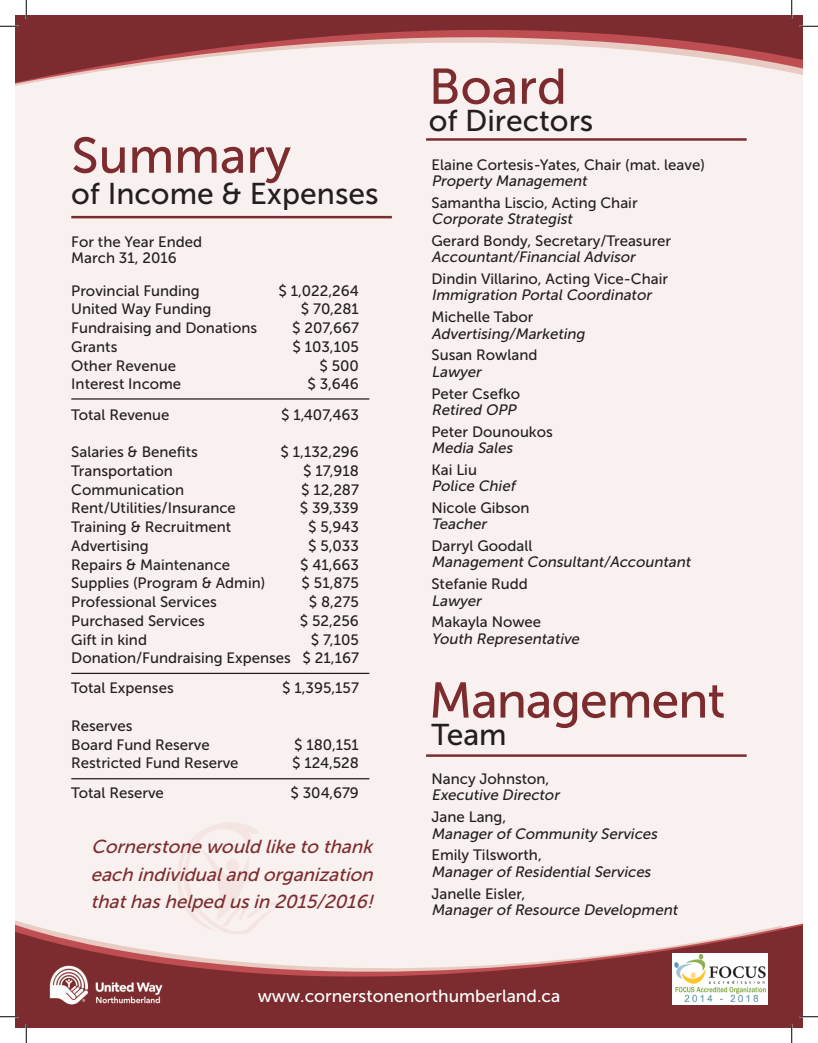
<style>
.page{position:relative;width:818px;height:1043px;background:#fff}
.page>*{position:absolute;margin:0;border:0;box-sizing:border-box;transform-origin:0 0}
.t1{font:50px "Museo Sans 500";color:#7c2c2e}
.t2{font:50px "Museo Sans 500";letter-spacing:-.02em;color:#7c2c2e}
.t3{font:30px "Museo Sans 500";color:#231f20}
.t4{font:italic 18.75px "Museo Sans 500";color:#7c2c2e}
.t5{font:17.5px "Museo Sans 500";color:#fff}
.t6{font:15px "Museo Sans 500";color:#231f20}
.t7{font:italic 15px "Museo Sans 500";color:#231f20}
</style>
<div class="page">
<div style="left:15px;top:26px;width:787px;height:1002px;background:#f9f1ef"></div>
<hr style="left:71px;top:398px;width:298px;height:1px;background:#231f20">
<hr style="left:71px;top:216px;width:321px;height:2px;background:#7c2c2e">
<hr style="left:426px;top:138px;width:320px;height:3px;background:#7c2c2e">
<hr style="left:426px;top:754px;width:320px;height:2px;background:#7c2c2e">
<svg style="left:15px;top:920px;width:787px;height:108px;fill:#7c2c2e"></svg>
<svg style="left:15px;top:15px;width:787px;height:71px"></svg>
<hr style="left:71px;top:672px;width:298px;height:2px;background:#231f20">
<hr style="left:71px;top:778px;width:298px;height:1px;background:#231f20">
<svg style="left:177px;top:823px;width:105px;height:111px"></svg>
<div style="left:226px;top:859px;width:13px;height:13px;background:#f4e4e2;border-radius:50%"></div>
<img style="left:672px;top:953px;width:95px;height:51px">
<img style="left:26px;top:959px;width:164px;height:59px">
<svg style="left:0;top:25px;width:19px;height:2px"></svg>
<svg style="left:799px;top:25px;width:19px;height:2px"></svg>
<svg style="left:0;top:1015px;width:19px;height:2px"></svg>
<svg style="left:799px;top:1015px;width:19px;height:2px"></svg>
<svg style="left:25px;top:0;width:2px;height:19px"></svg>
<svg style="left:25px;top:1024px;width:2px;height:18px"></svg>
<svg style="left:790px;top:0;width:2px;height:19px"></svg>
<svg style="left:790px;top:1024px;width:2px;height:18px"></svg>
<p class="t1" style="left:429px;top:59px;width:140px">Board</p>
<p class="t1" style="left:71px;top:128px;width:221px">Summary</p>
<p class="t3" style="left:71px;top:177px;width:309px">of Income &amp; Expenses</p>
<p class="t6" style="left:71px;top:234px;width:132px">For the Year Ended</p>
<p class="t6" style="left:71px;top:250px;width:107px">March 31, 2016</p>
<p class="t6" style="left:71px;top:282px;width:130px">Provincial Funding</p>
<p class="t6" style="left:278px;top:282px;width:82px">$ 1,022,264</p>
<p class="t6" style="left:71px;top:301px;width:142px">United Way Funding</p>
<p class="t6" style="left:301px;top:301px;width:60px">$ 70,281</p>
<p class="t6" style="left:71px;top:320px;width:187px">Fundraising and Donations</p>
<p class="t6" style="left:292px;top:320px;width:68px">$ 207,667</p>
<p class="t6" style="left:71px;top:338px;width:48px">Grants</p>
<p class="t6" style="left:292px;top:338px;width:68px">$ 103,105</p>
<p class="t6" style="left:71px;top:357px;width:106px">Other Revenue</p>
<p class="t6" style="left:319px;top:357px;width:41px">$ 500</p>
<p class="t6" style="left:71px;top:376px;width:111px">Interest Income</p>
<p class="t6" style="left:307px;top:376px;width:53px">$ 3,646</p>
<p class="t6" style="left:71px;top:406px;width:100px">Total Revenue</p>
<p class="t6" style="left:281px;top:406px;width:79px">$ 1,407,463</p>
<p class="t6" style="left:71px;top:443px;width:128px">Salaries &amp; Benefits</p>
<p class="t6" style="left:280px;top:443px;width:80px">$ 1,132,296</p>
<p class="t6" style="left:71px;top:462px;width:103px">Transportation</p>
<p class="t6" style="left:303px;top:462px;width:57px">$ 17,918</p>
<p class="t6" style="left:71px;top:481px;width:114px">Communication</p>
<p class="t6" style="left:301px;top:481px;width:59px">$ 12,287</p>
<p class="t6" style="left:71px;top:500px;width:166px">Rent/Utilities/Insurance</p>
<p class="t6" style="left:300px;top:500px;width:61px">$ 39,339</p>
<p class="t6" style="left:71px;top:518px;width:161px">Training &amp; Recruitment</p>
<p class="t6" style="left:308px;top:518px;width:52px">$ 5,943</p>
<p class="t6" style="left:71px;top:537px;width:79px">Advertising</p>
<p class="t6" style="left:308px;top:537px;width:52px">$ 5,033</p>
<p class="t6" style="left:71px;top:556px;width:160px">Repairs &amp; Maintenance</p>
<p class="t6" style="left:300px;top:556px;width:60px">$ 41,663</p>
<p class="t6" style="left:71px;top:575px;width:195px">Supplies (Program &amp; Admin)</p>
<p class="t6" style="left:301px;top:575px;width:59px">$ 51,875</p>
<p class="t6" style="left:71px;top:593px;width:147px">Professional Services</p>
<p class="t6" style="left:309px;top:593px;width:52px">$ 8,275</p>
<p class="t6" style="left:71px;top:612px;width:135px">Purchased Services</p>
<p class="t6" style="left:300px;top:612px;width:61px">$ 52,256</p>
<p class="t6" style="left:71px;top:631px;width:77px">Gift in kind</p>
<p class="t6" style="left:311px;top:631px;width:50px">$ 7,105</p>
<p class="t6" style="left:71px;top:650px;width:289px">Donation/Fundraising Expenses $ 21,167</p>
<p class="t6" style="left:71px;top:680px;width:104px">Total Expenses</p>
<p class="t6" style="left:282px;top:680px;width:78px">$ 1,395,157</p>
<p class="t6" style="left:71px;top:717px;width:63px">Reserves</p>
<p class="t6" style="left:71px;top:736px;width:140px">Board Fund Reserve</p>
<p class="t6" style="left:294px;top:736px;width:66px">$ 180,151</p>
<p class="t6" style="left:71px;top:755px;width:169px">Restricted Fund Reserve</p>
<p class="t6" style="left:292px;top:755px;width:68px">$ 124,528</p>
<p class="t6" style="left:71px;top:785px;width:94px">Total Reserve</p>
<p class="t6" style="left:290px;top:785px;width:70px">$ 304,679</p>
<p class="t4" style="left:91px;top:836px;width:288px">Cornerstone would like to thank</p>
<p class="t4" style="left:91px;top:863px;width:289px">each individualand organization</p>
<p class="t4" style="left:90px;top:891px;width:289px">thathashelped usin 2015/2016!</p>
<p class="t3" style="left:429px;top:104px;width:166px">of Directors</p>
<p class="t6" style="left:431px;top:156px;width:275px">Elaine Cortesis-Yates, Chair (mat. leave)</p>
<p class="t7" style="left:431px;top:173px;width:160px">Property Management</p>
<p class="t6" style="left:431px;top:194px;width:208px">Samantha Liscio, Acting Chair</p>
<p class="t7" style="left:431px;top:211px;width:145px">Corporate Strategist</p>
<p class="t6" style="left:431px;top:233px;width:241px">Gerard Bondy, Secretary/Treasurer</p>
<p class="t7" style="left:431px;top:249px;width:208px">Accountant/Financial Advisor</p>
<p class="t6" style="left:431px;top:271px;width:238px">Dindin Villarino, Acting Vice-Chair</p>
<p class="t7" style="left:431px;top:287px;width:224px">Immigration Portal Coordinator</p>
<p class="t6" style="left:431px;top:309px;width:104px">Michelle Tabor</p>
<p class="t7" style="left:431px;top:325px;width:158px">Advertising/Marketing</p>
<p class="t6" style="left:431px;top:347px;width:107px">Susan Rowland</p>
<p class="t7" style="left:431px;top:363px;width:54px">Lawyer</p>
<p class="t6" style="left:431px;top:385px;width:90px">Peter Csefko</p>
<p class="t7" style="left:431px;top:401px;width:89px">Retired OPP</p>
<p class="t6" style="left:431px;top:423px;width:123px">Peter Dounoukos</p>
<p class="t7" style="left:431px;top:439px;width:85px">Media Sales</p>
<p class="t6" style="left:431px;top:461px;width:47px">Kai Liu</p>
<p class="t7" style="left:431px;top:478px;width:88px">Police Chief</p>
<p class="t6" style="left:431px;top:499px;width:100px">Nicole Gibson</p>
<p class="t7" style="left:431px;top:516px;width:59px">Teacher</p>
<p class="t6" style="left:431px;top:538px;width:102px">Darryl Goodall</p>
<p class="t7" style="left:431px;top:554px;width:263px">Management Consultant/Accountant</p>
<p class="t6" style="left:431px;top:576px;width:98px">Stefanie Rudd</p>
<p class="t7" style="left:431px;top:592px;width:54px">Lawyer</p>
<p class="t6" style="left:431px;top:614px;width:111px">Makayla Nowee</p>
<p class="t7" style="left:431px;top:630px;width:152px">Youth Representative</p>
<p class="t2" style="left:429px;top:673px;width:298px">Management</p>
<p class="t3" style="left:431px;top:718px;width:77px">Team</p>
<p class="t6" style="left:431px;top:770px;width:119px">Nancy Johnston,</p>
<p class="t7" style="left:431px;top:787px;width:132px">Executive Director</p>
<p class="t6" style="left:431px;top:808px;width:76px">Jane Lang,</p>
<p class="t7" style="left:431px;top:825px;width:230px">Manager of Community Services</p>
<p class="t6" style="left:431px;top:847px;width:112px">Emily Tilsworth,</p>
<p class="t7" style="left:431px;top:863px;width:223px">Manager of Residential Services</p>
<p class="t6" style="left:431px;top:885px;width:95px">Janelle Eisler,</p>
<p class="t7" style="left:431px;top:901px;width:250px">Manager of Resource Development</p>
<p class="t5" style="left:258px;top:986px;width:304px">www.cornerstonenorthumberland.ca</p>
</div>
